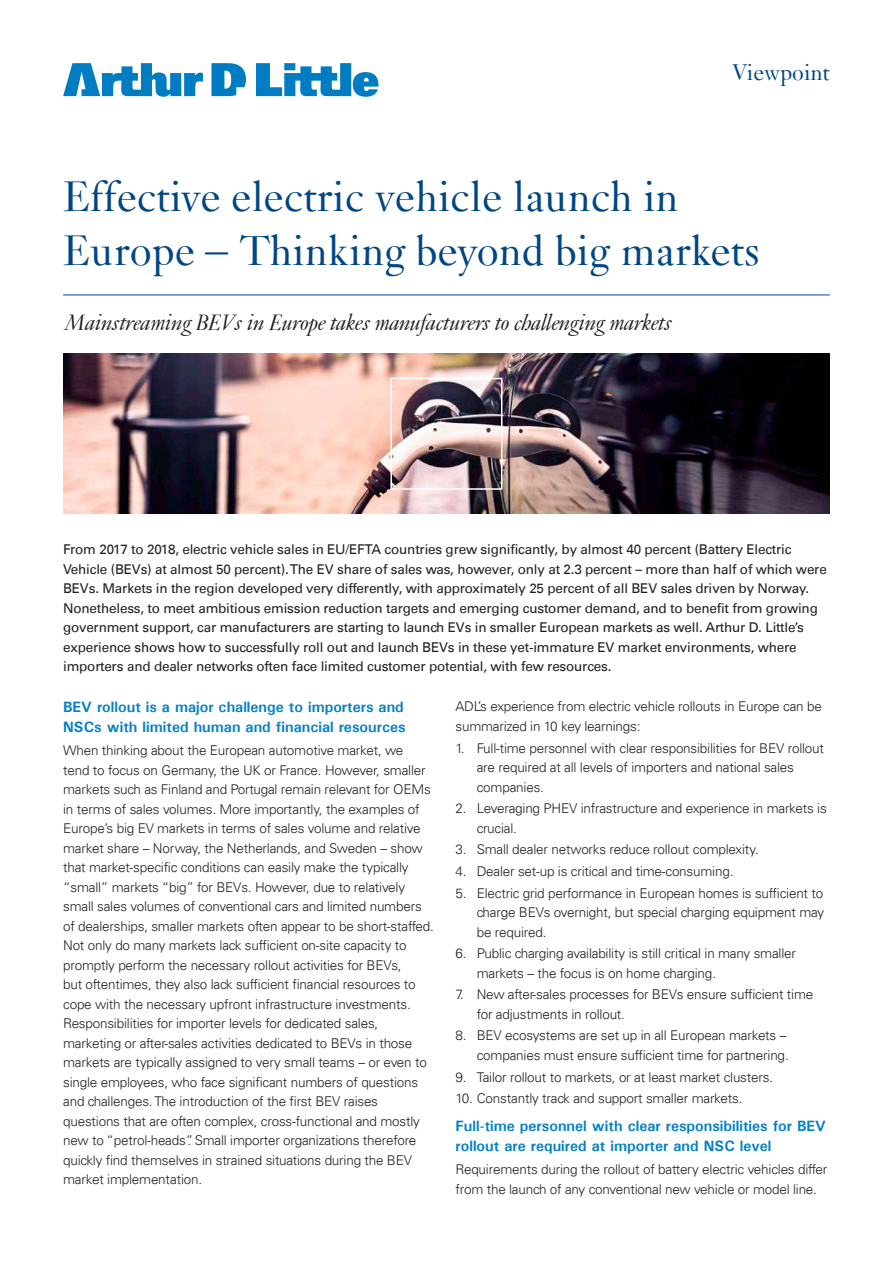
<style>
.page{position:relative;width:893px;height:1263px;background:#fff}
.page>*{position:absolute;margin:0;border:0;box-sizing:border-box;transform-origin:0 0}
.t1{font:45px/54px "Janson";color:#004684}
.t2{font:italic 24px "Janson";letter-spacing:-.015em;color:#231f20}
.t3{font:24px "Janson";letter-spacing:-.005em;color:#004684}
.t4{font:700 15px/19.5px "Univers";color:#0581c5}
.t5{font:300 13.5px/19.5px "Univers LT";letter-spacing:-.015em;color:#231f20}
.t6{font:13.5px/19.5px "Univers LT";letter-spacing:-.015em;color:#231f20}
</style>
<div class="page">
<img style="left:64px;top:354px;width:765px;height:160px">
<svg style="left:63px;top:63px;width:315px;height:34px"></svg>
<div style="left:390px;top:378px;width:112px;height:112px;border:2px solid #fff"></div>
<hr style="left:63px;top:295px;width:767px;height:1px;background:#004684">
<h2 class="t3" style="left:732px;top:58px;width:100px">Viewpoint</h2>
<h1 class="t1" style="left:63px;top:169px;width:698px">Effective electric vehicle launch in<br>Europe – Thinking beyond big markets</h1>
<h2 class="t2" style="left:63px;top:308px;width:609px">Mainstreaming BEVs in Europe takes manufacturers to challenging markets</h2>
<p class="t6" style="left:63px;top:540px;width:765px">From 2017 to 2018, electric vehicle sales in EU/EFTA countries grew significantly, by almost 40 percent (Battery Electric Vehicle (BEVs) at almost 50 percent). The EV share of sales was, however, only at 2.3 percent – more than half of which were BEVs. Markets in the region developed very differently, with approximately 25 percent of all BEV sales driven by Norway.<br>Nonetheless, to meet ambitious emission reduction targets and emerging customer demand, and to benefit from growing government support, car manufacturers are starting to launch EVs in smaller European markets as well. Arthur D. Little’s experience shows how to successfully roll out and launch BEVs in these yet-immature EV market environments, where importers and dealer networks often face limited customer potential, with few resources.</p>
<p class="t4" style="left:63px;top:697px;width:344px">BEV rollout is a major challenge to importers and<br>NSCs with limited human and financial resources</p>
<p class="t5" style="left:63px;top:741px;width:372px">When thinking about the European automotive market, we<br>tend to focus on Germany, the UK or France. However, smaller markets such as Finland and Portugal remain relevant for OEMs in terms of sales volumes. More importantly, the examples of Europe’s big EV markets in terms of sales volume and relative market share – Norway, the Netherlands, and Sweden – show that market-specific conditions can easily make the typically “small” markets “big” for BEVs. However, due to relatively small sales volumes of conventional cars and limited numbers of dealerships, smaller markets often appear to be short-staffed.<br>Not only do many markets lack sufficient on-site capacity to promptly perform the necessary rollout activities for BEVs,<br>but oftentimes, they also lack sufficient financial resources to cope with the necessary upfront infrastructure investments.<br>Responsibilities for importer levels for dedicated sales, marketing or after-sales activities dedicated to BEVs in those markets are typically assigned to very small teams – or even to single employees, who face significant numbers of questions and challenges. The introduction of the first BEV raises questions that are often complex, cross-functional and mostly new to “petrol-heads”. Small importer organizations therefore quickly find themselves in strained situations during the BEV market implementation.</p>
<p class="t5" style="left:455px;top:697px;width:368px">ADL’s experience from electric vehicle rollouts in Europe can be summarized in 10 key learnings:</p>
<p class="t5" style="left:477px;top:738px;width:349px;text-indent:-21px">1. Full-time personnel with clear responsibilities for BEV rollout are required at all levels of importers and national sales companies.</p>
<p class="t5" style="left:477px;top:799px;width:352px;text-indent:-21px">2. Leveraging PHEV infrastructure and experience in markets is crucial.</p>
<p class="t5" style="left:455px;top:840px;width:305px">3. Small dealer networks reduce rollout complexity.</p>
<p class="t5" style="left:455px;top:861px;width:280px">4. Dealer set-up is critical and time-consuming.</p>
<p class="t5" style="left:477px;top:883px;width:349px;text-align:justify;text-indent:-21px">5. Electric grid performance in European homes is sufficient to charge BEVs overnight, but special charging equipment may be required.</p>
<p class="t5" style="left:477px;top:944px;width:321px;text-indent:-21px">6. Public charging availability is still critical in many smaller markets – the focus is on home charging.</p>
<p class="t5" style="left:477px;top:985px;width:338px;text-indent:-21px">7. New after-sales processes for BEVs ensure sufficient time for adjustments in rollout.</p>
<p class="t5" style="left:455px;top:1026px;width:335px;text-align:right">8. BEV ecosystems are set up in all European markets – companies must ensure sufficient time for partnering.</p>
<p class="t5" style="left:455px;top:1067px;width:319px">9. Tailor rollout to markets, or at least market clusters.</p>
<p class="t5" style="left:455px;top:1089px;width:288px">10. Constantly track and support smaller markets.</p>
<p class="t4" style="left:455px;top:1116px;width:372px">Full-time personnel with clear responsibilities for BEV rollout are required at importer and NSC level</p>
<p class="t5" style="left:455px;top:1160px;width:373px">Requirements during the rollout of battery electric vehicles differ from the launch of any conventional new vehicle or model line.</p>
</div>
